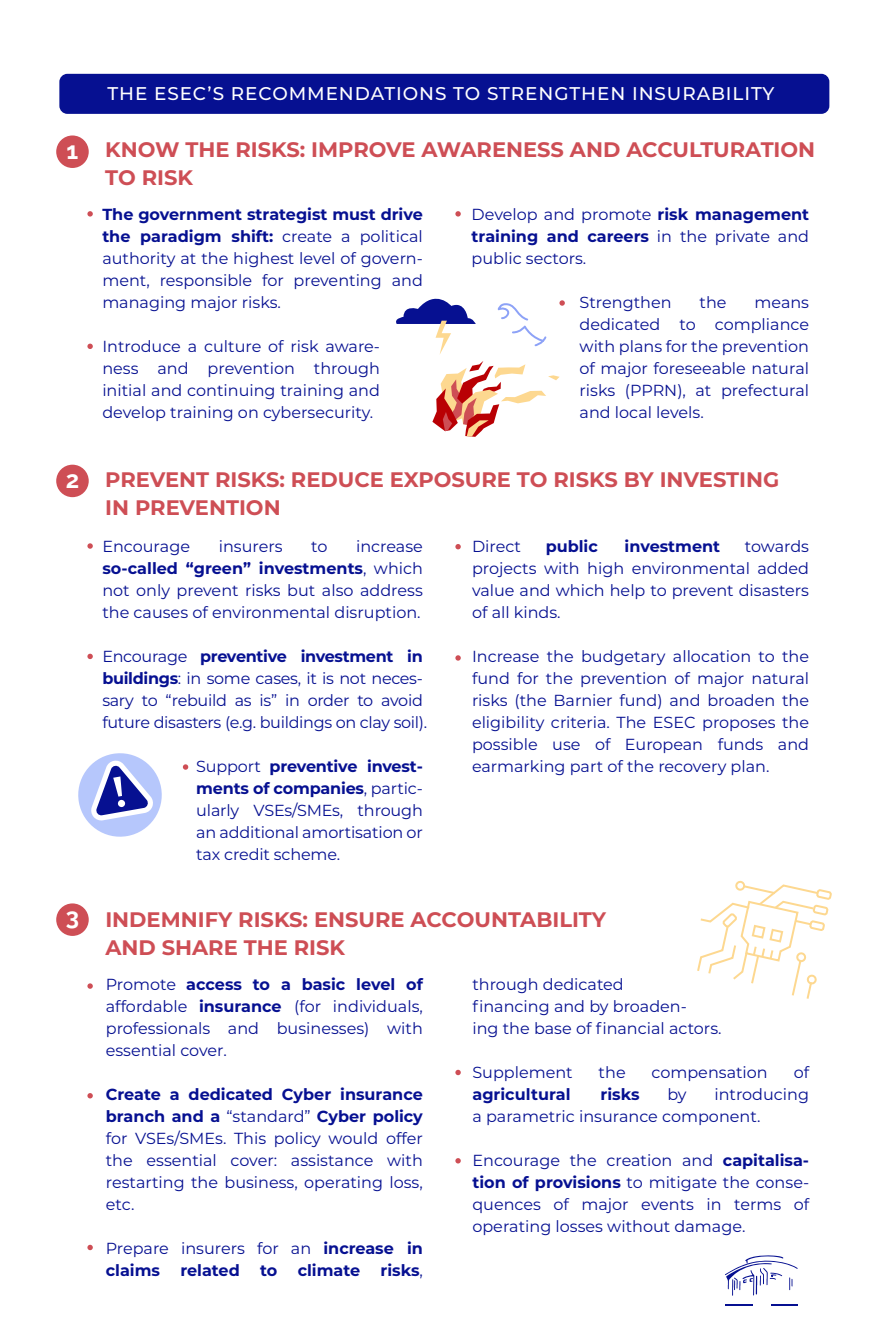
<style>
.page{position:relative;width:891px;height:1344px;background:#fff}
.page>*{position:absolute;margin:0;border:0;box-sizing:border-box;transform-origin:0 0}
.t1{font:700 23.8px "Raleway";color:#fff}
.t2{font:700 21px/28px "Montserrat";color:#ce4e55}
.t3{font:500 18.4px "Montserrat";letter-spacing:.05em;color:#fff}
.t4{font:16px/22px "Montserrat";color:#061091;text-align:justify}
.t5{font:16px/22px "Montserrat";letter-spacing:-.02em;color:#061091}
.t6{font:700 16px "Montserrat";color:#061091}
.s1{font-weight:700}
.s2{font-weight:400}
</style>
<div class="page">
<div style="left:59px;top:74px;width:770px;height:40px;background:#061091;border-radius:8px"></div>
<div style="left:56px;top:135px;width:33px;height:33px;background:#ce4e55;border-radius:50%"></div>
<div style="left:56px;top:465px;width:33px;height:32px;background:#ce4e55;border-radius:50%"></div>
<svg style="left:87px;top:543px;width:6px;height:6px"></svg>
<svg style="left:87px;top:654px;width:6px;height:5px"></svg>
<svg style="left:183px;top:764px;width:5px;height:6px"></svg>
<svg style="left:87px;top:983px;width:6px;height:6px"></svg>
<svg style="left:87px;top:1093px;width:6px;height:5px"></svg>
<svg style="left:87px;top:1244px;width:6px;height:6px"></svg>
<svg style="left:455px;top:1069px;width:5px;height:6px"></svg>
<svg style="left:455px;top:1158px;width:5px;height:5px"></svg>
<svg style="left:87px;top:211px;width:6px;height:6px"></svg>
<svg style="left:87px;top:344px;width:6px;height:5px"></svg>
<svg style="left:455px;top:211px;width:5px;height:6px"></svg>
<svg style="left:559px;top:300px;width:5px;height:6px"></svg>
<svg style="left:455px;top:544px;width:5px;height:5px"></svg>
<svg style="left:455px;top:655px;width:5px;height:5px"></svg>
<div style="left:56px;top:903px;width:33px;height:33px;background:#ce4e55;border-radius:50%"></div>
<svg style="left:725px;top:1304px;width:27px;height:1px"></svg>
<svg style="left:771px;top:1304px;width:26px;height:1px"></svg>
<svg style="left:725px;top:1255px;width:72px;height:40px"></svg>
<svg style="left:78px;top:753px;width:84px;height:84px"></svg>
<svg style="left:396px;top:298px;width:79px;height:57px"></svg>
<svg style="left:432px;top:361px;width:127px;height:76px"></svg>
<div style="left:734px;top:880px;width:11px;height:11px;border:2px solid #fdd890;border-radius:3px"></div>
<svg style="left:697px;top:883px;width:135px;height:116px"></svg>
<svg style="left:497px;top:303px;width:50px;height:44px"></svg>
<p class="t3" style="left:107px;top:81px;width:668px">THE ESEC’S RECOMMENDATIONS TO STRENGTHEN INSURABILITY</p>
<h1 class="t1" style="left:67px;top:137px;width:13px">1</h1>
<h2 class="t2" style="left:105px;top:135px;width:711px">KNOW THE RISKS: IMPROVE AWARENESS AND ACCULTURATION<br>TO RISK</h2>
<p class="t4" style="left:102px;top:203px;width:322px"><span class="s1">The government strategist must drive the paradigm shift:</span> create a political authority at the highest level of govern&shy;ment, responsible for preventing and managing major risks.</p>
<p class="t4" style="left:102px;top:335px;width:279px">Introduce a culture of risk aware&shy;ness and prevention through initial and continuing training and develop training on cybersecurity.</p>
<p class="t4" style="left:471px;top:203px;width:339px">Develop and promote <span class="s1">risk management training and careers</span> in the private and public sectors.</p>
<p class="t4" style="left:579px;top:291px;width:93px">Strengthen</p>
<p class="t4" style="left:699px;top:291px;width:29px">the</p>
<p class="t4" style="left:579px;top:291px;width:231px;text-indent:175px">means dedicated to compliance with plans for the prevention of major foreseeable natural risks (PPRN), at prefectural and local levels.</p>
<h1 class="t1" style="left:66px;top:466px;width:15px">2</h1>
<h2 class="t2" style="left:105px;top:465px;width:675px">PREVENT RISKS: REDUCE EXPOSURE TO RISKS BY INVESTING<br>IN PREVENTION</h2>
<p class="t4" style="left:102px;top:535px;width:322px;text-indent:253px">increase <span class="s1">so-called “green” investments</span>, which not only prevent risks but also address the causes of environmental disruption.</p>
<p class="t5" style="left:102px;top:645px;width:326px">Encourage <span class="s1">preventive investment in buildings</span>: in some cases, it is not neces&shy;sary to “rebuild as is” in order to avoid future disasters (e.g. buildings on clay soil).</p>
<p class="t4" style="left:196px;top:755px;width:228px">Support <span class="s1">preventive invest&shy;ments of companies</span>, partic&shy;ularly VSEs/SMEs, through an additional amortisation or tax credit scheme.</p>
<p class="t4" style="left:102px;top:535px;width:89px">Encourage</p>
<p class="t4" style="left:218px;top:535px;width:65px">insurers</p>
<p class="t4" style="left:311px;top:535px;width:18px">to</p>
<p class="t4" style="left:472px;top:535px;width:50px">Direct</p>
<p class="t6" style="left:545px;top:535px;width:54px">public</p>
<p class="t6" style="left:624px;top:535px;width:97px">investment</p>
<p class="t4" style="left:472px;top:535px;width:338px;text-indent:273px">towards projects with high environmental added value and which help to prevent disasters of all kinds.</p>
<p class="t4" style="left:472px;top:645px;width:338px">Increase the budgetary allocation to the fund for the prevention of major natural risks (the Barnier fund) and broaden the eligibility criteria. The ESEC proposes the possible use of European funds and earmarking part of the recovery plan.</p>
<h1 class="t1" style="left:66px;top:903px;width:15px">3</h1>
<h2 class="t2" style="left:105px;top:904px;width:501px">INDEMNIFY RISKS: ENSURE ACCOUNTABILITY<br>AND SHARE THE RISK</h2>
<p class="t4" style="left:106px;top:972px;width:318px">Promote <span class="s1">access to a basic level of </span>affordable <span class="s1">insurance</span> (for individuals, professionals and businesses) with essential cover.</p>
<p class="t4" style="left:106px;top:1082px;width:318px"><span class="s1">Create a dedicated Cyber insurance branch and a</span> “standard” <span class="s1">Cyber policy </span>for VSEs/SMEs. This policy would offer the essential cover: assistance with restarting the business, operating loss, etc.</p>
<p class="t4" style="left:106px;top:1236px;width:318px">Prepare insurers for an <span class="s1">increase in claims</span></p>
<p class="t6" style="left:180px;top:1258px;width:61px">related</p>
<p class="t6" style="left:260px;top:1258px;width:19px">to</p>
<p class="t6" style="left:297px;top:1258px;width:64px">climate</p>
<p class="t6" style="left:380px;top:1258px;width:44px">risks<span class="s2">,</span></p>
<p class="t4" style="left:472px;top:972px;width:250px;text-align:left">through dedicated<br>financing and by broaden-<br>ing the base of financial actors.</p>
<p class="t4" style="left:472px;top:1060px;width:102px">Supplement</p>
<p class="t4" style="left:598px;top:1060px;width:29px">the</p>
<p class="t4" style="left:651px;top:1060px;width:118px">compensation</p>
<p class="t4" style="left:793px;top:1060px;width:17px">of</p>
<p class="t6" style="left:472px;top:1082px;width:100px">agricultural</p>
<p class="t6" style="left:600px;top:1082px;width:40px">risks</p>
<p class="t4" style="left:667px;top:1082px;width:21px">by</p>
<p class="t4" style="left:472px;top:1082px;width:338px;text-indent:242px">introducing a parametric insurance component.</p>
<p class="t4" style="left:472px;top:1148px;width:338px">Encourage the creation and <span class="s1">capitalisa&shy;tion of provisions</span> to mitigate the conse&shy;quences of major events in terms of operating losses without damage.</p>
</div>
